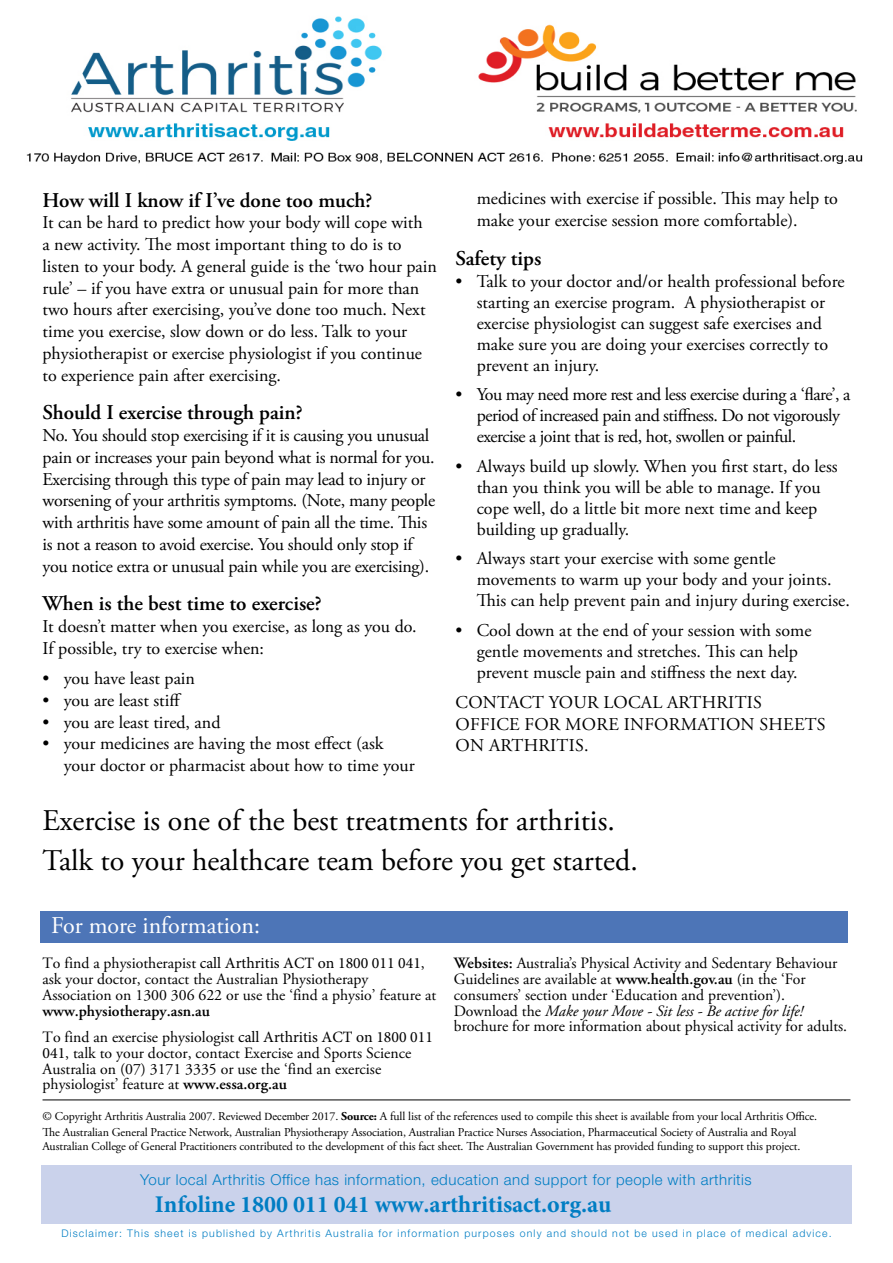
<style>
.page{position:relative;width:893px;height:1263px;background:#fff}
.page>*{position:absolute;margin:0;border:0;box-sizing:border-box;transform-origin:0 0}
.t1{font:30px/40.2px "Adobe Garamond Pro";color:#000}
.t2{font:700 24px "Minion Pro";letter-spacing:-.005em;color:#007dc3}
.t3{font:24px "Adobe Garamond Pro";color:#fff}
.t4{font:600 21px "Adobe Garamond Pro";color:#000}
.t5{font:18px/21.8px "Adobe Garamond Pro";color:#000}
.t6{font:18px/21px "Adobe Garamond Pro";letter-spacing:-.03em;color:#000}
.t7{font:15.75px/15.8px "Adobe Garamond Pro";color:#000}
.t8{font:15.75px "Minion Pro";color:#000}
.t9{font:300 15px "Helvetica Neue";letter-spacing:.035em;color:#007dc3}
.t10{font:12px/15.9px "Adobe Garamond Pro";letter-spacing:-.01em;color:#000}
.t11{font:300 10.5px "Helvetica Neue";letter-spacing:.11em;color:#007dc3}
.s1{font-family:"Adobe Garamond Pro"}
.s2{font-weight:600}
.s3{font-family:"Minion Pro"}
.s4{font-style:italic}
.s5{font-family:"Aparajita";font-size:13.5px}
.s6{font-weight:700}
</style>
<div class="page">
<div style="left:40px;top:911px;width:808px;height:31px;background:#4d75b7"></div>
<hr style="left:43px;top:1099px;width:807px;height:1px;background:#000">
<img style="left:26px;top:16px;width:837px;height:148px">
<p class="t4" style="left:43px;top:188px;width:331px">How will I know if I’ve done too much?</p>
<p class="t5" style="left:43px;top:212px;width:396px">It can be hard to predict how your body will cope with<br>a new activity. The most important thing to do is to listen to your body. A general guide is the ‘two hour pain rule’ – if you have extra or unusual pain for more than two hours after exercising, you’ve done too much. Next time you exercise, slow down or do less. Talk to your physiotherapist or exercise physiologist if you continue to experience pain after exercising.</p>
<p class="t4" style="left:43px;top:401px;width:262px">Should I exercise through pain?</p>
<p class="t5" style="left:43px;top:425px;width:394px">No. You should stop exercising if it is causing you unusual pain or increases your pain beyond what is normal for you.<br>Exercising through this type of pain may lead to injury or worsening of your arthritis symptoms. (Note, many people with arthritis have some amount of pain all the time. This is not a reason to avoid exercise. You should only stop if you notice extra or unusual pain while you are exercising).</p>
<p class="t4" style="left:43px;top:592px;width:281px">When is the best time to exercise?</p>
<p class="t5" style="left:43px;top:616px;width:376px">It doesn’t matter when you exercise, as long as you do.<br>If possible, try to exercise when:</p>
<p class="t5" style="left:43px;top:668px;width:154px">• you have least pain</p>
<p class="t5" style="left:43px;top:690px;width:140px">• you are least stiff</p>
<p class="t5" style="left:43px;top:712px;width:180px">• you are least tired, and</p>
<p class="t5" style="left:64px;top:733px;width:352px;text-indent:-21px">• your medicines are having the most effect (ask your doctor or pharmacist about how to time your</p>
<p class="t5" style="left:477px;top:188px;width:363px">medicines with exercise if possible. This may help to make your exercise session more comfortable).</p>
<p class="t4" style="left:455px;top:246px;width:87px">Safety tips</p>
<p class="t5" style="left:477px;top:271px;width:369px;line-height:21px;text-indent:-21px">• Talk to your doctor and/or health professional before starting an exercise program. A physiotherapist or exercise physiologist can suggest safe exercises and make sure you are doing your exercises correctly to prevent an injury.</p>
<p class="t6" style="left:477px;top:385px;width:375px;text-indent:-21px">• You may need more rest and less exercise during a ‘flare’, a period of increased pain and stiffness. Do not vigorously exercise a joint that is red, hot, swollen or painful.</p>
<p class="t5" style="left:477px;top:456px;width:362px;line-height:21px;text-indent:-21px">• Always build up slowly. When you first start, do less than you think you will be able to manage. If you cope well, do a little bit more next time and keep building up gradually.</p>
<p class="t5" style="left:477px;top:549px;width:375px;line-height:21px;text-indent:-21px">• Always start your exercise with some gentle movements to warm up your body and your joints.<br>This can help prevent pain and injury during exercise.</p>
<p class="t5" style="left:455px;top:620px;width:357px;line-height:21px;text-align:center">• Cool down at the end of your session with some gentle movements and stretches. This can help prevent muscle pain and stiffness the next day.</p>
<p class="t5" style="left:456px;top:692px;width:371px">CONTACT YOUR LOCAL ARTHRITIS<br>OFFICE FOR MORE INFORMATION SHEETS<br>ON ARTHRITIS.</p>
<h1 class="t1" style="left:43px;top:802px;width:597px">Exercise is one of the best treatments for arthritis.<br>Talk to your healthcare team before you get started.</h1>
<h2 class="t3" style="left:51px;top:911px;width:211px">For more information:</h2>
<p class="t8" style="left:43px;top:953px;width:384px"><span class="s1">To find a physiotherapist</span> call Arthritis ACT on 1800 011 041<span class="s1">,</span></p>
<p class="t7" style="left:43px;top:972px;width:395px">ask your doctor, contact the Australian Physiotherapy<br>Association on 1300 306 622 or use the ‘find a physio’ feature at</p>
<p class="t7" style="left:43px;top:998px;width:392px;line-height:26.5px"><span class="s2">www.physiotherapy.asn.au<br></span>To find an exercise physiologist <span class="s3">call Arthritis ACT on 1800 011</span></p>
<p class="t7" style="left:43px;top:1045px;width:370px"><span class="s3">041</span>, talk to your doctor, contact Exercise and Sports Science<br>Australia on (07) 3171 3335 or use the ‘find an exercise physiologist’ feature at <span class="s2">www.essa.org.au</span></p>
<p class="t7" style="left:454px;top:956px;width:395px"><span class="s2">Websites:</span> Australia’s Physical Activity and Sedentary Behaviour Guidelines are available at <span class="s2">www.health.gov.au</span> (in the ‘For consumers’ section under ‘Education and prevention’).<br>Download the <span class="s4">Make your Move - Sit less - Be active for life! </span>brochure for more information about physical activity for adults.</p>
<p class="t10" style="left:42px;top:1109px;width:776px">© Copyright Arthritis Australia 2007. Reviewed <span class="s5">December</span> 2017. <span class="s6">Source:</span> A full list of the references used to compile this sheet is available from your local Arthritis Office.<br>The Australian General Practice Network, Australian Physiotherapy Association, Australian Practice Nurses Association, Pharmaceutical Society of Australia and Royal</p>
<p class="t10" style="left:42px;top:1139px;width:759px">Australian College of General Practitioners contributed to the development of this fact sheet. The Australian Government has provided funding to support this project.</p>
<p class="t9" style="left:140px;top:1170px;width:613px">Your local Arthritis Office has information, education and support for people with arthritis</p>
<h2 class="t2" style="left:155px;top:1187px;width:458px">Infoline 1800 011 041 www.arthritisact.org.au</h2>
<p class="t11" style="left:61px;top:1227px;width:772px">Disclaimer: This sheet is published by Arthritis Australia for information purposes only and should not be used in place of medical advice.</p>
</div>
